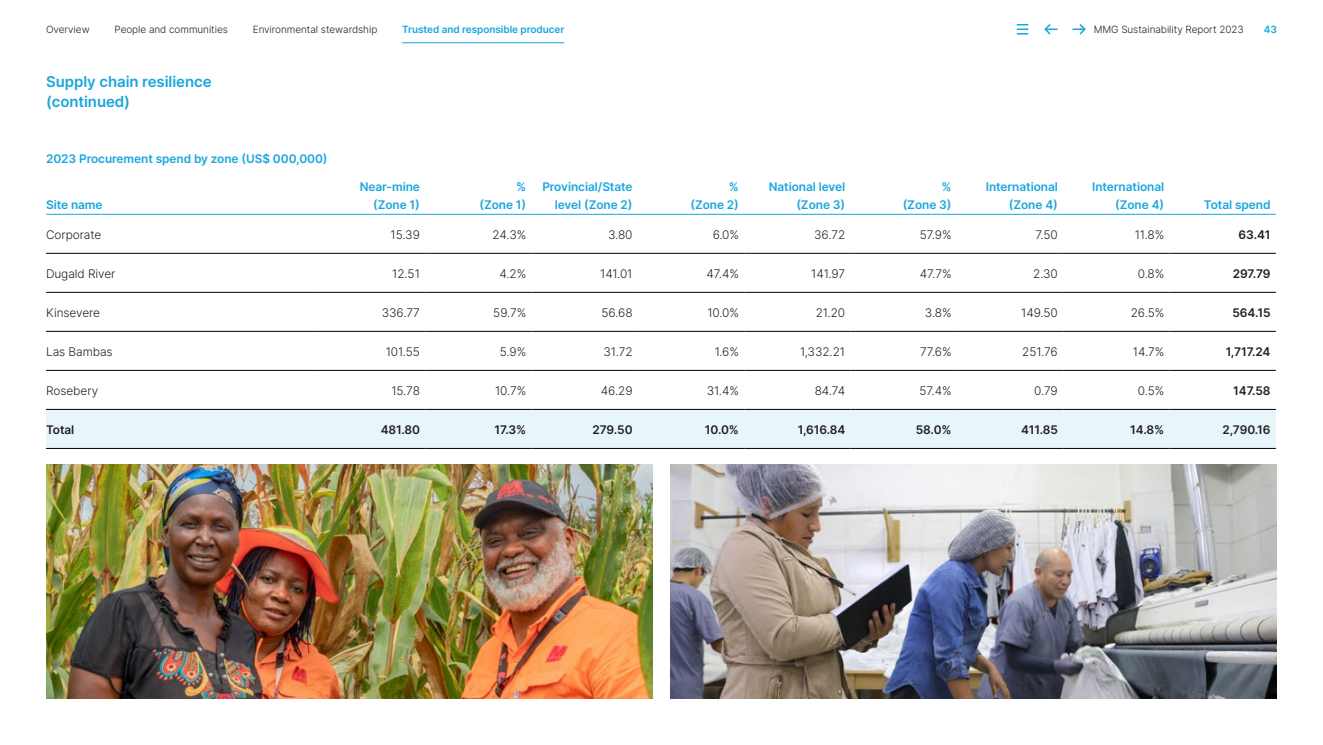
<style>
.page{position:relative;width:1323px;height:745px;background:#fff}
.page>*{position:absolute;margin:0;border:0;box-sizing:border-box;transform-origin:0 0}
.A_subhead{font:15px/20px "Inter";letter-spacing:-.005em;color:#18a6de}
.A_Body{font:300 11.88px "Inter";letter-spacing:-.005em;color:#231f20}
.A_Body-2{font:11.88px/17.5px "Inter";letter-spacing:-.005em;color:#18a6de;text-align:right}
.A_Body-3{font:11.88px "Inter";letter-spacing:-.005em;color:#231f20}
.B_subhead{font:11.88px "Inter";letter-spacing:-.005em;color:#18a6de}
.t1{font:300 10px "Inter";letter-spacing:-.005em;color:#231f20}
.t2{font:10px "Inter";letter-spacing:-.005em;color:#18a6de}
</style>
<div class="page">
<div style="left:46px;top:410px;width:1230px;height:38px;background:#e8f6fc"></div>
<hr style="left:46px;top:253px;width:273px;height:1px;background:#000">
<hr style="left:319px;top:253px;width:106px;height:1px;background:#000">
<hr style="left:425px;top:253px;width:106px;height:1px;background:#000">
<hr style="left:531px;top:253px;width:107px;height:1px;background:#000">
<hr style="left:638px;top:253px;width:106px;height:1px;background:#000">
<hr style="left:744px;top:253px;width:106px;height:1px;background:#000">
<hr style="left:850px;top:253px;width:107px;height:1px;background:#000">
<hr style="left:957px;top:253px;width:106px;height:1px;background:#000">
<hr style="left:1063px;top:253px;width:106px;height:1px;background:#000">
<hr style="left:1169px;top:253px;width:107px;height:1px;background:#000">
<hr style="left:46px;top:292px;width:273px;height:1px;background:#000">
<hr style="left:319px;top:292px;width:106px;height:1px;background:#000">
<hr style="left:425px;top:292px;width:106px;height:1px;background:#000">
<hr style="left:531px;top:292px;width:107px;height:1px;background:#000">
<hr style="left:638px;top:292px;width:106px;height:1px;background:#000">
<hr style="left:744px;top:292px;width:106px;height:1px;background:#000">
<hr style="left:850px;top:292px;width:107px;height:1px;background:#000">
<hr style="left:957px;top:292px;width:106px;height:1px;background:#000">
<hr style="left:1063px;top:292px;width:106px;height:1px;background:#000">
<hr style="left:1169px;top:292px;width:107px;height:1px;background:#000">
<hr style="left:46px;top:331px;width:273px;height:1px;background:#000">
<hr style="left:319px;top:331px;width:106px;height:1px;background:#000">
<hr style="left:425px;top:331px;width:106px;height:1px;background:#000">
<hr style="left:531px;top:331px;width:107px;height:1px;background:#000">
<hr style="left:638px;top:331px;width:106px;height:1px;background:#000">
<hr style="left:744px;top:331px;width:106px;height:1px;background:#000">
<hr style="left:850px;top:331px;width:107px;height:1px;background:#000">
<hr style="left:957px;top:331px;width:106px;height:1px;background:#000">
<hr style="left:1063px;top:331px;width:106px;height:1px;background:#000">
<hr style="left:1169px;top:331px;width:107px;height:1px;background:#000">
<hr style="left:46px;top:370px;width:273px;height:1px;background:#000">
<hr style="left:319px;top:370px;width:106px;height:1px;background:#000">
<hr style="left:425px;top:370px;width:106px;height:1px;background:#000">
<hr style="left:531px;top:370px;width:107px;height:1px;background:#000">
<hr style="left:638px;top:370px;width:106px;height:1px;background:#000">
<hr style="left:744px;top:370px;width:106px;height:1px;background:#000">
<hr style="left:850px;top:370px;width:107px;height:1px;background:#000">
<hr style="left:957px;top:370px;width:106px;height:1px;background:#000">
<hr style="left:1063px;top:370px;width:106px;height:1px;background:#000">
<hr style="left:1169px;top:370px;width:107px;height:1px;background:#000">
<hr style="left:46px;top:409px;width:273px;height:1px;background:#000">
<hr style="left:319px;top:409px;width:106px;height:1px;background:#000">
<hr style="left:425px;top:409px;width:106px;height:1px;background:#000">
<hr style="left:531px;top:409px;width:107px;height:1px;background:#000">
<hr style="left:638px;top:409px;width:106px;height:1px;background:#000">
<hr style="left:744px;top:409px;width:106px;height:1px;background:#000">
<hr style="left:850px;top:409px;width:107px;height:1px;background:#000">
<hr style="left:957px;top:409px;width:106px;height:1px;background:#000">
<hr style="left:1063px;top:409px;width:106px;height:1px;background:#000">
<hr style="left:1169px;top:409px;width:107px;height:1px;background:#000">
<hr style="left:46px;top:448px;width:273px;height:1px;background:#000">
<hr style="left:319px;top:448px;width:106px;height:1px;background:#000">
<hr style="left:425px;top:448px;width:106px;height:1px;background:#000">
<hr style="left:531px;top:448px;width:107px;height:1px;background:#000">
<hr style="left:638px;top:448px;width:106px;height:1px;background:#000">
<hr style="left:744px;top:448px;width:106px;height:1px;background:#000">
<hr style="left:850px;top:448px;width:107px;height:1px;background:#000">
<hr style="left:957px;top:448px;width:106px;height:1px;background:#000">
<hr style="left:1063px;top:448px;width:106px;height:1px;background:#000">
<hr style="left:1169px;top:448px;width:107px;height:1px;background:#000">
<hr style="left:46px;top:214px;width:273px;height:1px;background:#18a6de">
<hr style="left:319px;top:214px;width:106px;height:1px;background:#18a6de">
<hr style="left:425px;top:214px;width:106px;height:1px;background:#18a6de">
<hr style="left:531px;top:214px;width:107px;height:1px;background:#18a6de">
<hr style="left:638px;top:214px;width:106px;height:1px;background:#18a6de">
<hr style="left:744px;top:214px;width:106px;height:1px;background:#18a6de">
<hr style="left:850px;top:214px;width:107px;height:1px;background:#18a6de">
<hr style="left:957px;top:214px;width:106px;height:1px;background:#18a6de">
<hr style="left:1063px;top:214px;width:106px;height:1px;background:#18a6de">
<hr style="left:1169px;top:214px;width:107px;height:1px;background:#18a6de">
<img style="left:670px;top:464px;width:607px;height:234px">
<img style="left:46px;top:464px;width:606px;height:234px">
<hr style="left:402px;top:43px;width:162px;height:1px;background:#18a6de">
<svg style="left:1072px;top:24px;width:14px;height:11px"></svg>
<svg style="left:1044px;top:24px;width:13px;height:11px"></svg>
<svg style="left:1017px;top:24px;width:11px;height:11px"></svg>
<p class="t1" style="left:46px;top:22px;width:45px">Overview</p>
<p class="t1" style="left:115px;top:22px;width:115px">People and communities</p>
<p class="t1" style="left:253px;top:22px;width:126px">Environmental stewardship</p>
<p class="t2" style="left:402px;top:22px;width:164px">Trusted and responsible producer</p>
<p class="t1" style="left:1093px;top:22px;width:152px">MMG Sustainability Report 2023</p>
<p class="t2" style="left:1264px;top:22px;width:15px">43</p>
<h2 class="A_subhead" style="left:46px;top:71px;width:167px">Supply chain resilience (continued)</h2>
<h3 class="B_subhead" style="left:46px;top:149px;width:283px">2023 Procurement spend by zone (US$ 000,000)</h3>
<p class="A_Body-2" style="left:46px;top:195px;width:58px">Site name</p>
<p class="A_Body-2" style="left:360px;top:178px;width:62px">Near-mine (Zone 1)</p>
<p class="A_Body-2" style="left:479px;top:178px;width:48px">%<br>(Zone 1)</p>
<p class="A_Body-2" style="left:542px;top:178px;width:92px">Provincial/State level (Zone 2)</p>
<p class="A_Body-2" style="left:690px;top:178px;width:50px">%<br>(Zone 2)</p>
<p class="A_Body-2" style="left:769px;top:178px;width:78px">National level (Zone 3)</p>
<p class="A_Body-2" style="left:903px;top:178px;width:50px">%<br>(Zone 3)</p>
<p class="A_Body-2" style="left:986px;top:178px;width:74px">International (Zone 4)</p>
<p class="A_Body-2" style="left:1092px;top:178px;width:74px">International (Zone 4)</p>
<p class="A_Body-2" style="left:1204px;top:195px;width:68px">Total spend</p>
<p class="A_Body" style="left:46px;top:225px;width:57px">Corporate</p>
<p class="A_Body" style="left:391px;top:225px;width:31px">15.39</p>
<p class="A_Body" style="left:493px;top:225px;width:35px">24.3%</p>
<p class="A_Body" style="left:608px;top:225px;width:26px">3.80</p>
<p class="A_Body" style="left:713px;top:225px;width:28px">6.0%</p>
<p class="A_Body" style="left:814px;top:225px;width:33px">36.72</p>
<p class="A_Body" style="left:919px;top:225px;width:33px">57.9%</p>
<p class="A_Body" style="left:1035px;top:225px;width:24px">7.50</p>
<p class="A_Body" style="left:1135px;top:225px;width:31px">11.8%</p>
<p class="A_Body-3" style="left:1238px;top:225px;width:33px">63.41</p>
<p class="A_Body" style="left:46px;top:264px;width:71px">Dugald River</p>
<p class="A_Body" style="left:392px;top:264px;width:29px">12.51</p>
<p class="A_Body" style="left:499px;top:264px;width:28px">4.2%</p>
<p class="A_Body" style="left:600px;top:264px;width:34px">141.01</p>
<p class="A_Body" style="left:706px;top:264px;width:34px">47.4%</p>
<p class="A_Body" style="left:811px;top:264px;width:35px">141.97</p>
<p class="A_Body" style="left:920px;top:264px;width:33px">47.7%</p>
<p class="A_Body" style="left:1033px;top:264px;width:26px">2.30</p>
<p class="A_Body" style="left:1138px;top:264px;width:28px">0.8%</p>
<p class="A_Body-3" style="left:1233px;top:264px;width:39px">297.79</p>
<p class="A_Body" style="left:46px;top:303px;width:56px">Kinsevere</p>
<p class="A_Body" style="left:382px;top:303px;width:40px">336.77</p>
<p class="A_Body" style="left:493px;top:303px;width:34px">59.7%</p>
<p class="A_Body" style="left:601px;top:303px;width:33px">56.68</p>
<p class="A_Body" style="left:707px;top:303px;width:33px">10.0%</p>
<p class="A_Body" style="left:816px;top:303px;width:31px">21.20</p>
<p class="A_Body" style="left:925px;top:303px;width:28px">3.8%</p>
<p class="A_Body" style="left:1021px;top:303px;width:38px">149.50</p>
<p class="A_Body" style="left:1130px;top:303px;width:35px">26.5%</p>
<p class="A_Body-3" style="left:1232px;top:303px;width:40px">564.15</p>
<p class="A_Body" style="left:46px;top:342px;width:68px">Las Bambas</p>
<p class="A_Body" style="left:386px;top:342px;width:36px">101.55</p>
<p class="A_Body" style="left:500px;top:342px;width:28px">5.9%</p>
<p class="A_Body" style="left:603px;top:342px;width:31px">31.72</p>
<p class="A_Body" style="left:715px;top:342px;width:26px">1.6%</p>
<p class="A_Body" style="left:800px;top:342px;width:47px">1,332.21</p>
<p class="A_Body" style="left:920px;top:342px;width:33px">77.6%</p>
<p class="A_Body" style="left:1022px;top:342px;width:37px">251.76</p>
<p class="A_Body" style="left:1133px;top:342px;width:33px">14.7%</p>
<p class="A_Body-3" style="left:1226px;top:342px;width:46px">1,717.24</p>
<p class="A_Body" style="left:46px;top:381px;width:54px">Rosebery</p>
<p class="A_Body" style="left:391px;top:381px;width:30px">15.78</p>
<p class="A_Body" style="left:495px;top:381px;width:33px">10.7%</p>
<p class="A_Body" style="left:601px;top:381px;width:33px">46.29</p>
<p class="A_Body" style="left:707px;top:381px;width:34px">31.4%</p>
<p class="A_Body" style="left:815px;top:381px;width:32px">84.74</p>
<p class="A_Body" style="left:919px;top:381px;width:34px">57.4%</p>
<p class="A_Body" style="left:1034px;top:381px;width:25px">0.79</p>
<p class="A_Body" style="left:1138px;top:381px;width:28px">0.5%</p>
<p class="A_Body-3" style="left:1233px;top:381px;width:39px">147.58</p>
<p class="A_Body-3" style="left:46px;top:420px;width:30px">Total</p>
<p class="A_Body-3" style="left:381px;top:420px;width:41px">481.80</p>
<p class="A_Body-3" style="left:494px;top:420px;width:33px">17.3%</p>
<p class="A_Body-3" style="left:592px;top:420px;width:42px">279.50</p>
<p class="A_Body-3" style="left:705px;top:420px;width:36px">10.0%</p>
<p class="A_Body-3" style="left:798px;top:420px;width:49px">1,616.84</p>
<p class="A_Body-3" style="left:916px;top:420px;width:37px">58.0%</p>
<p class="A_Body-3" style="left:1021px;top:420px;width:38px">411.85</p>
<p class="A_Body-3" style="left:1130px;top:420px;width:35px">14.8%</p>
<p class="A_Body-3" style="left:1222px;top:420px;width:50px">2,790.16</p>
</div>
